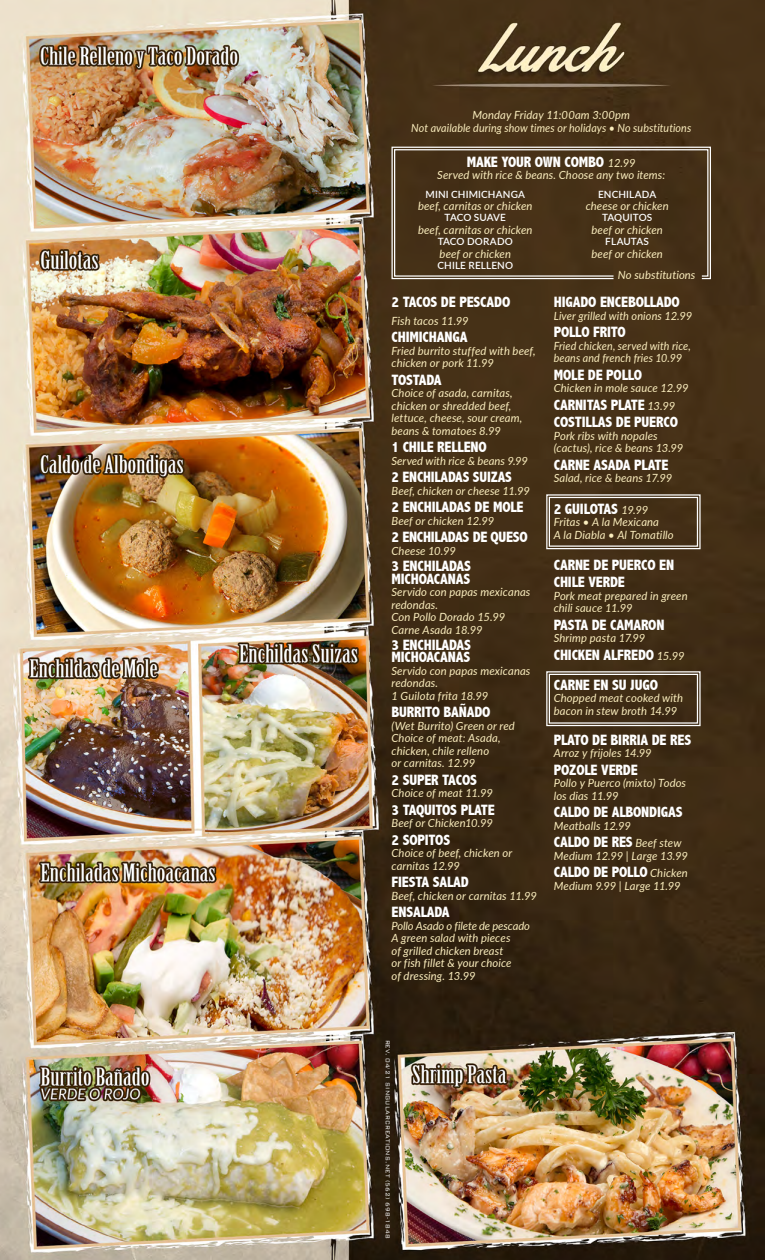
<style>
.page{position:relative;width:765px;height:1260px;background:#fff}
.page>*{position:absolute;margin:0;border:0;box-sizing:border-box;transform-origin:0 0}
.t1{font:800 condensed 15px/17.5px "Abadi";letter-spacing:-.01em;color:#fff}
.t2{font:italic 11.25px/12.5px "Lato";letter-spacing:.01em;color:#fbeebe}
.t3{font:italic 11.25px/12.5px "Lato";letter-spacing:.01em;color:#fbeebe;scale:.95 1}
.t4{font:italic 11.25px "Lato";letter-spacing:-.01em;color:#fbeebe}
.t5{font:600 10px "Lato";letter-spacing:.01em;color:#fff}
.t6{font:600 10px "Lato";letter-spacing:-.01em;color:#fff}
.t7{font:300 7.5px "Bank Gothic BT";letter-spacing:.02em;color:#fff;scale:.85 1}
.s1{font-family:"Lato";font-weight:400;font-style:italic;font-stretch:normal;font-size:11.25px;color:#fbeebe}
</style>
<div class="page">
<img style="left:0;top:0;width:765px;height:1260px">
<svg style="left:391px;top:146px;width:321px;height:134px;background:#4e3921"></svg>
<svg style="left:546px;top:671px;width:155px;height:56px;background:#4c3a25"></svg>
<div style="left:549px;top:674px;width:149px;height:50px;border:1px solid #fff"></div>
<svg style="left:546px;top:494px;width:155px;height:56px;background:#503d26"></svg>
<div style="left:549px;top:497px;width:149px;height:50px;border:1px solid #fff"></div>
<p class="t2" style="left:472px;top:109px;width:159px">Monday Friday 11:00am 3:00pm</p>
<p class="t3" style="left:411px;top:121px;width:296px">Not available during show times or holidays • No substitutions</p>
<p class="t1" style="left:467px;top:153px;width:170px">MAKE YOUR OWN COMBO <span class="s1">12.99</span></p>
<p class="t2" style="left:437px;top:169px;width:229px">Served with rice &amp; beans. Choose any two items:</p>
<p class="t5" style="left:426px;top:187px;width:101px">MINI CHIMICHANGA</p>
<p class="t2" style="left:418px;top:199px;width:116px">beef, carnitas or chicken</p>
<p class="t6" style="left:445px;top:210px;width:63px">TACO SUAVE</p>
<p class="t2" style="left:418px;top:223px;width:116px">beef, carnitas or chicken</p>
<p class="t5" style="left:438px;top:234px;width:77px">TACO DORADO</p>
<p class="t2" style="left:440px;top:247px;width:73px">beef or chicken</p>
<p class="t5" style="left:438px;top:258px;width:77px">CHILE RELLENO</p>
<p class="t5" style="left:598px;top:187px;width:60px">ENCHILADA</p>
<p class="t2" style="left:586px;top:199px;width:85px">cheese or chicken</p>
<p class="t5" style="left:602px;top:210px;width:52px">TAQUITOS</p>
<p class="t2" style="left:591px;top:223px;width:73px">beef or chicken</p>
<p class="t5" style="left:605px;top:234px;width:45px">FLAUTAS</p>
<p class="t2" style="left:591px;top:247px;width:73px">beef or chicken</p>
<p class="t2" style="left:618px;top:268px;width:79px">No substitutions</p>
<p class="t1" style="left:392px;top:294px;width:120px">2 TACOS DE PESCADO</p>
<p class="t2" style="left:392px;top:314px;width:79px">Fish tacos 11.99</p>
<p class="t1" style="left:392px;top:329px;width:78px">CHIMICHANGA</p>
<p class="t2" style="left:392px;top:344px;width:146px">Fried burrito stuffed with beef, chicken or pork 11.99</p>
<p class="t1" style="left:392px;top:371px;width:52px">TOSTADA</p>
<p class="t2" style="left:392px;top:387px;width:123px">Choice of asada, carnitas, chicken or shredded beef,</p>
<p class="t2" style="left:392px;top:412px;width:132px">lettuce, cheese, sour cream, beans &amp; tomatoes 8.99</p>
<p class="t1" style="left:392px;top:439px;width:97px">1 CHILE RELLENO</p>
<p class="t2" style="left:392px;top:454px;width:138px">Served with rice &amp; beans 9.99</p>
<p class="t1" style="left:392px;top:469px;width:122px">2 ENCHILADAS SUIZAS</p>
<p class="t2" style="left:392px;top:484px;width:140px">Beef, chicken or cheese 11.99</p>
<p class="t1" style="left:392px;top:499px;width:134px">2 ENCHILADAS DE MOLE</p>
<p class="t2" style="left:391px;top:514px;width:104px">Beef or chicken 12.99</p>
<p class="t1" style="left:392px;top:529px;width:138px">2 ENCHILADAS DE QUESO</p>
<p class="t2" style="left:392px;top:544px;width:66px">Cheese 10.99</p>
<p class="t1" style="left:392px;top:557px;width:81px">3 ENCHILADAS</p>
<p class="t1" style="left:392px;top:570px;width:80px">MICHOACANAS</p>
<p class="t2" style="left:392px;top:585px;width:140px">Servido con papas mexicanas redondas.</p>
<p class="t2" style="left:392px;top:610px;width:115px">Con Pollo Dorado 15.99</p>
<p class="t2" style="left:392px;top:623px;width:93px">Carne Asada 18.99</p>
<p class="t1" style="left:392px;top:636px;width:81px">3 ENCHILADAS</p>
<p class="t1" style="left:392px;top:649px;width:80px">MICHOACANAS</p>
<p class="t2" style="left:392px;top:664px;width:140px">Servido con papas mexicanas redondas.</p>
<p class="t2" style="left:392px;top:689px;width:98px">1 Guilota frita 18.99</p>
<p class="t1" style="left:392px;top:704px;width:100px">BURRITO BAÑADO</p>
<p class="t2" style="left:392px;top:719px;width:125px">(Wet Burrito) Green or red</p>
<p class="t2" style="left:392px;top:732px;width:111px">Choice of meat: Asada,</p>
<p class="t2" style="left:392px;top:744px;width:99px">chicken, chile relleno</p>
<p class="t2" style="left:392px;top:757px;width:85px">or carnitas. 12.99</p>
<p class="t1" style="left:392px;top:771px;width:87px">2 SUPER TACOS</p>
<p class="t2" style="left:392px;top:787px;width:103px">Choice of meat 11.99</p>
<p class="t1" style="left:392px;top:801px;width:105px">3 TAQUITOS PLATE</p>
<p class="t2" style="left:392px;top:817px;width:103px">Beef or Chicken10.99</p>
<p class="t1" style="left:392px;top:831px;width:60px">2 SOPITOS</p>
<p class="t2" style="left:392px;top:847px;width:122px">Choice of beef, chicken or carnitas 12.99</p>
<p class="t1" style="left:392px;top:874px;width:79px">FIESTA SALAD</p>
<p class="t2" style="left:392px;top:889px;width:147px">Beef, chicken or carnitas 11.99</p>
<p class="t1" style="left:392px;top:904px;width:60px">ENSALADA</p>
<p class="t4" style="left:392px;top:918px;width:140px">Pollo Asado o filete de pescado</p>
<p class="t2" style="left:392px;top:932px;width:121px">A green salad with pieces</p>
<p class="t2" style="left:392px;top:944px;width:113px">of grilled chicken breast</p>
<p class="t2" style="left:392px;top:957px;width:122px">or fish fillet &amp; your choice</p>
<p class="t2" style="left:392px;top:969px;width:86px">of dressing. 13.99</p>
<p class="t1" style="left:554px;top:294px;width:128px">HIGADO ENCEBOLLADO</p>
<p class="t2" style="left:554px;top:309px;width:140px">Liver grilled with onions 12.99</p>
<p class="t1" style="left:554px;top:324px;width:74px">POLLO FRITO</p>
<p class="t3" style="left:554px;top:339px;width:146px">Fried chicken, served with rice, beans and french fries 10.99</p>
<p class="t1" style="left:554px;top:366px;width:90px">MOLE DE POLLO</p>
<p class="t2" style="left:554px;top:382px;width:136px">Chicken in mole sauce 12.99</p>
<p class="t1" style="left:554px;top:396px;width:123px">CARNITAS PLATE <span class="s1">13.99</span></p>
<p class="t1" style="left:554px;top:414px;width:126px">COSTILLAS DE PUERCO</p>
<p class="t2" style="left:554px;top:429px;width:106px">Pork ribs with nopales</p>
<p class="t2" style="left:554px;top:442px;width:131px">(cactus), rice &amp; beans 13.99</p>
<p class="t1" style="left:554px;top:456px;width:116px">CARNE ASADA PLATE</p>
<p class="t2" style="left:554px;top:472px;width:120px">Salad, rice &amp; beans 17.99</p>
<p class="t1" style="left:554px;top:500px;width:96px">2 GUILOTAS <span class="s1">19.99</span></p>
<p class="t2" style="left:554px;top:515px;width:107px">Fritas • A la Mexicana</p>
<p class="t2" style="left:554px;top:528px;width:122px">A la Diabla • Al Tomatillo</p>
<p class="t1" style="left:554px;top:556px;width:122px">CARNE DE PUERCO EN<br>CHILE VERDE</p>
<p class="t2" style="left:554px;top:589px;width:136px">Pork meat prepared in green chili sauce 11.99</p>
<p class="t1" style="left:554px;top:616px;width:112px">PASTA DE CAMARON</p>
<p class="t2" style="left:554px;top:632px;width:93px">Shrimp pasta 17.99</p>
<p class="t1" style="left:554px;top:646px;width:132px">CHICKEN ALFREDO <span class="s1">15.99</span></p>
<p class="t1" style="left:554px;top:676px;width:106px">CARNE EN SU JUGO</p>
<p class="t2" style="left:554px;top:692px;width:131px">Chopped meat cooked with bacon in stew broth 14.99</p>
<p class="t1" style="left:554px;top:731px;width:139px">PLATO DE BIRRIA DE RES</p>
<p class="t2" style="left:554px;top:747px;width:100px">Arroz y frijoles 14.99</p>
<p class="t1" style="left:554px;top:761px;width:86px">POZOLE VERDE</p>
<p class="t2" style="left:554px;top:777px;width:134px">Pollo y Puerco (mixto) Todos los dias 11.99</p>
<p class="t1" style="left:554px;top:804px;width:130px">CALDO DE ALBONDIGAS</p>
<p class="t2" style="left:554px;top:819px;width:79px">Meatballs 12.99</p>
<p class="t1" style="left:554px;top:834px;width:129px">CALDO DE RES <span class="s1">Beef stew</span></p>
<p class="t2" style="left:554px;top:849px;width:136px">Medium 12.99 | Large 13.99</p>
<p class="t1" style="left:554px;top:864px;width:136px">CALDO DE POLLO <span class="s1">Chicken</span></p>
<p class="t2" style="left:554px;top:879px;width:129px">Medium 9.99 | Large 11.99</p>
<p class="t7" style="left:392px;top:1040px;width:236px;rotate:90deg">REV. 04/21 SINGULARCREATIONS.NET (562) 698-1848</p>
</div>
